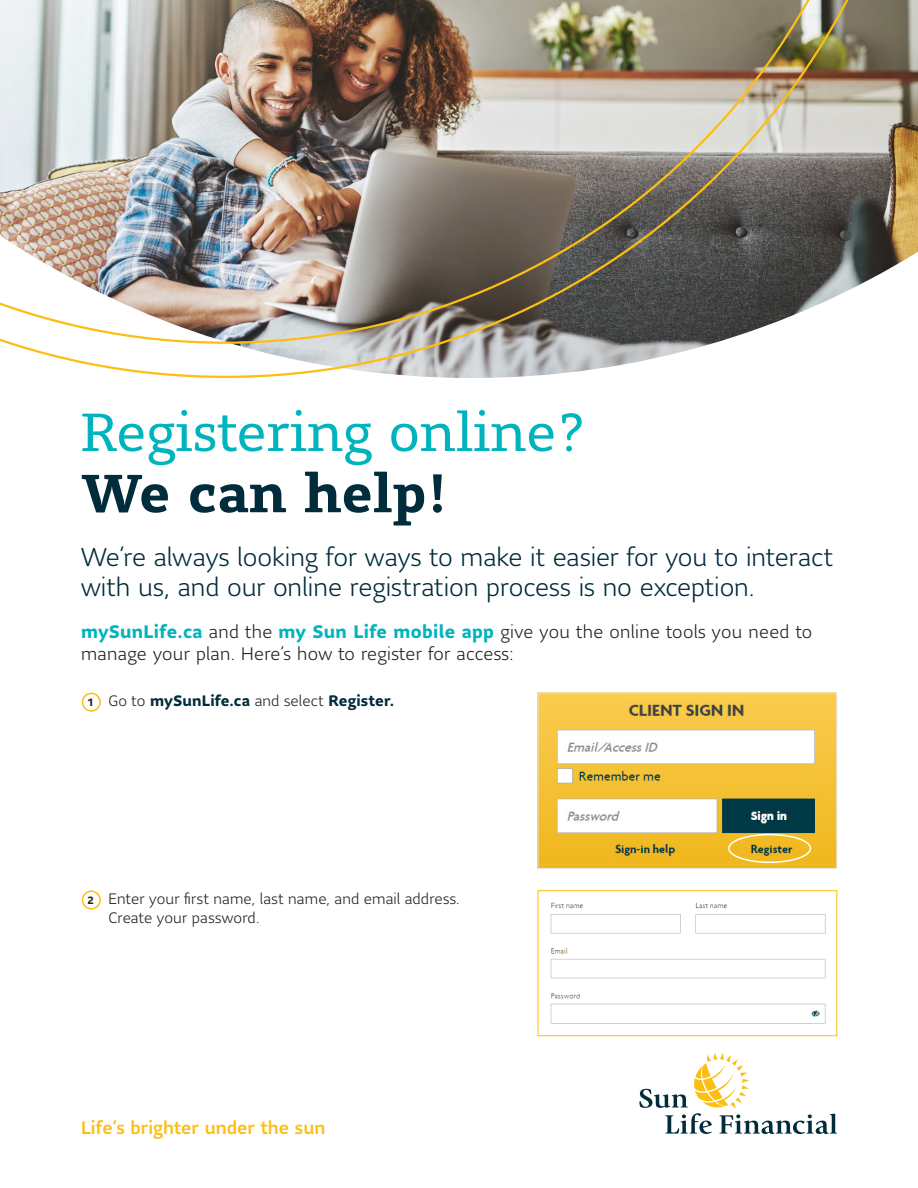
<style>
.page{position:relative;width:918px;height:1188px;background:#fff}
.page>*{position:absolute;margin:0;border:0;box-sizing:border-box;transform-origin:0 0}
.t1{font:53.1px/61.2px "Sun Life Serif";color:#00b4bd}
.Pull_Quote_Lrg{font:300 25.5px/30.6px "Sun Life Sans";color:#002c3b}
.Pull_Quote{font:300 18px/21.6px "Sun Life Sans";letter-spacing:.02em;color:#231f20}
.Body{font:500 18px "Sun Life Sans";color:#fdbe12}
.Body-2{font:300 15px/19.5px "Sun Life Sans";letter-spacing:.01em;color:#231f20}
.Body-3{font:700 15px "Sun Life Sans";letter-spacing:.01em;color:#002c3b}
.t2{font:700 10.5px "Sun Life Sans";color:#231f20}
.s1{font-weight:700;color:#002c3b}
.s2{font-weight:700;color:#00b4bd}
.s3{font-weight:300;color:#231f20}
</style>
<div class="page">
<svg style="left:639px;top:1053px;width:198px;height:81px"></svg>
<div style="left:82px;top:693px;width:19px;height:19px;border:2px solid #fdbe12;border-radius:50%"></div>
<div style="left:82px;top:891px;width:19px;height:19px;border:2px solid #fdbe12;border-radius:50%"></div>
<img style="left:550px;top:902px;width:276px;height:122px">
<div style="left:538px;top:891px;width:299px;height:145px;border:1px solid #fdbe12"></div>
<img style="left:540px;top:695px;width:295px;height:172px">
<div style="left:538px;top:693px;width:299px;height:176px;border:1px solid #e6e7e9"></div>
<div style="left:728px;top:834px;width:83px;height:29px;border:2px solid #fff;border-radius:50%"></div>
<img style="left:0;top:0;width:918px;height:378px">
<p class="t1" style="left:81px;top:401px;width:506px">Registering online?<br><span class="s1">We can help!</span></p>
<p class="Pull_Quote_Lrg" style="left:81px;top:541px;width:754px">We’re always looking for ways to make it easier for you to interact with us, and our online registration process is no exception.</p>
<p class="Pull_Quote" style="left:81px;top:620px;width:733px"><span class="s2">mySunLife.ca</span> and the <span class="s2">my Sun Life mobile app</span> give you the online tools you need to manage your plan. Here’s how to register for access:</p>
<p class="t2" style="left:87px;top:695px;width:8px">1</p>
<p class="Body-3" style="left:108px;top:690px;width:287px"><span class="s3">Go to</span> mySunLife.ca <span class="s3">and select</span> Register.</p>
<p class="t2" style="left:87px;top:893px;width:8px">2</p>
<p class="Body-2" style="left:108px;top:888px;width:353px">Enter your first name, last name, and email address.<br>Create your password.</p>
<p class="Body" style="left:81px;top:1115px;width:246px">Life’s brighter under the sun</p>
</div>
